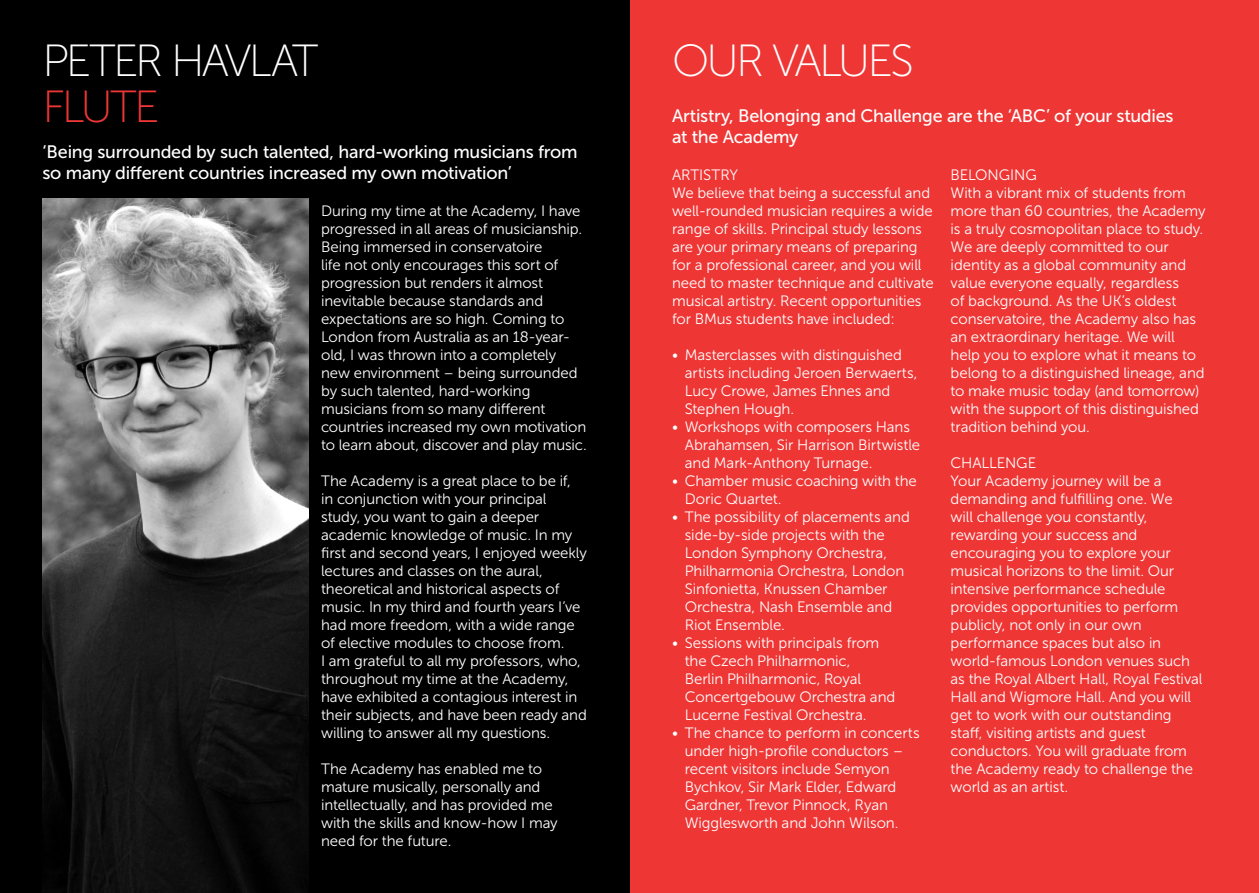
<style>
.page{position:relative;width:1259px;height:893px;background:#fff}
.page>*{position:absolute;margin:0;border:0;box-sizing:border-box;transform-origin:0 0}
.Header_White{font:45px "Museo Sans 100";letter-spacing:-.06em;color:#fff}
.Header_Red{font:45px "Museo Sans 100";letter-spacing:-.065em;color:#ee3635}
.Standfirst_White{font:18px/21px "Museo Sans 500";letter-spacing:-.015em;color:#fff}
.Body_Copy_White{font:15px/18px "Museo Sans 300";letter-spacing:-.005em;color:#fff}
.Body_Copy_WHITE_CAPS{font:15px "Museo Sans 300";letter-spacing:-.005em;color:#fff}
</style>
<div class="page">
<div style="left:629px;top:0;width:630px;height:893px;background:#ee3635"></div>
<div style="left:0;top:0;width:629px;height:893px;background:#000001"></div>
<img style="left:43px;top:198px;width:265px;height:695px">
<p class="Header_White" style="left:43px;top:37px;width:277px">PETER HAVLAT</p>
<p class="Header_Red" style="left:43px;top:83px;width:119px">FLUTE</p>
<p class="Standfirst_White" style="left:43px;top:141px;width:536px">‘Being surrounded by such talented, hard-working musicians from so many different countries increased my own motivation’</p>
<p class="Body_Copy_White" style="left:321px;top:202px;width:267px">During my time at the Academy, I have progressed in all areas of musicianship.<br>Being immersed in conservatoire<br>life not only encourages this sort of progression but renders it almost inevitable because standards and expectations are so high. Coming to London from Australia as an 18-year&shy;old, I was thrown into a completely new environment – being surrounded by such talented, hard-working musicians from so many different countries increased my own motivation to learn about, discover and play music.</p>
<p class="Body_Copy_White" style="left:321px;top:472px;width:267px">The Academy is a great place to be if,<br>in conjunction with your principal study, you want to gain a deeper academic knowledge of music. In my first and second years, I enjoyed weekly lectures and classes on the aural, theoretical and historical aspects of music. In my third and fourth years I’ve had more freedom, with a wide range of elective modules to choose from.<br>I am grateful to all my professors, who, throughout my time at the Academy, have exhibited a contagious interest in their subjects, and have been ready and willing to answer all my questions.</p>
<p class="Body_Copy_White" style="left:321px;top:760px;width:238px">The Academy has enabled me to mature musically, personally and intellectually, and has provided me with the skills and know-how I may need for the future.</p>
<p class="Header_White" style="left:672px;top:37px;width:243px">OUR VALUES</p>
<p class="Standfirst_White" style="left:672px;top:105px;width:503px">Artistry, Belonging and Challenge are the ‘ABC’ of your studies at the Academy</p>
<p class="Body_Copy_WHITE_CAPS" style="left:672px;top:167px;width:67px">ARTISTRY</p>
<p class="Body_Copy_White" style="left:672px;top:184px;width:263px">We believe that being a successful and well-rounded musician requires a wide range of skills. Principal study lessons are your primary means of preparing for a professional career, and you will need to master technique and cultivate musical artistry. Recent opportunities for BMus students have included:</p>
<p class="Body_Copy_White" style="left:685px;top:346px;width:234px;text-indent:-13px">• Masterclasses with distinguished artists including Jeroen Berwaerts,<br>Lucy Crowe, James Ehnes and<br>Stephen Hough.</p>
<p class="Body_Copy_White" style="left:685px;top:418px;width:237px;text-indent:-13px">• Workshops with composers Hans<br>Abrahamsen, Sir Harrison Birtwistle and Mark-Anthony Turnage.</p>
<p class="Body_Copy_White" style="left:685px;top:472px;width:233px;text-indent:-13px">• Chamber music coaching with the<br>Doric Quartet.</p>
<p class="Body_Copy_White" style="left:685px;top:508px;width:226px;text-indent:-13px">• The possibility of placements and side-by-side projects with the<br>London Symphony Orchestra,<br>Philharmonia Orchestra, London<br>Sinfonietta, Knussen Chamber<br>Orchestra, Nash Ensemble and<br>Riot Ensemble.</p>
<p class="Body_Copy_White" style="left:685px;top:634px;width:212px;text-indent:-13px">• Sessions with principals from the Czech Philharmonic,<br>Berlin Philharmonic, Royal<br>Concertgebouw Orchestra and<br>Lucerne Festival Orchestra.</p>
<p class="Body_Copy_White" style="left:685px;top:724px;width:236px;text-indent:-13px">• The chance to perform in concerts under high-profile conductors – recent visitors include Semyon<br>Bychkov, Sir Mark Elder, Edward<br>Gardner, Trevor Pinnock, Ryan<br>Wigglesworth and John Wilson.</p>
<p class="Body_Copy_White" style="left:950px;top:166px;width:88px">BELONGING</p>
<p class="Body_Copy_White" style="left:950px;top:184px;width:256px">With a vibrant mix of students from more than 60 countries, the Academy is a truly cosmopolitan place to study.<br>We are deeply committed to our identity as a global community and value everyone equally, regardless<br>of background. As the UK’s oldest conservatoire, the Academy also has</p>
<p class="Body_Copy_White" style="left:950px;top:328px;width:226px">an extraordinary heritage. We will</p>
<p class="Body_Copy_White" style="left:950px;top:346px;width:256px">help you to explore what it means to belong to a distinguished lineage, and to make music today (and tomorrow) with the support of this distinguished tradition behind you.</p>
<p class="Body_Copy_White" style="left:950px;top:454px;width:87px">CHALLENGE</p>
<p class="Body_Copy_White" style="left:950px;top:472px;width:223px">Your Academy journey will be a demanding and fulfilling one. We</p>
<p class="Body_Copy_White" style="left:950px;top:508px;width:229px">will challenge you constantly, rewarding your success and encouraging you to explore your musical horizons to the limit. Our intensive performance schedule provides opportunities to perform publicly, not only in our own performance spaces but also in</p>
<p class="Body_Copy_White" style="left:950px;top:652px;width:241px">world-famous London venues such</p>
<p class="Body_Copy_White" style="left:950px;top:670px;width:253px">as the Royal Albert Hall, Royal Festival<br>Hall and Wigmore Hall. And you will</p>
<p class="Body_Copy_White" style="left:950px;top:706px;width:223px">get to work with our outstanding</p>
<p class="Body_Copy_White" style="left:950px;top:724px;width:238px">staff, visiting artists and guest conductors. You will graduate from</p>
<p class="Body_Copy_White" style="left:950px;top:760px;width:244px">the Academy ready to challenge the world as an artist.</p>
</div>
